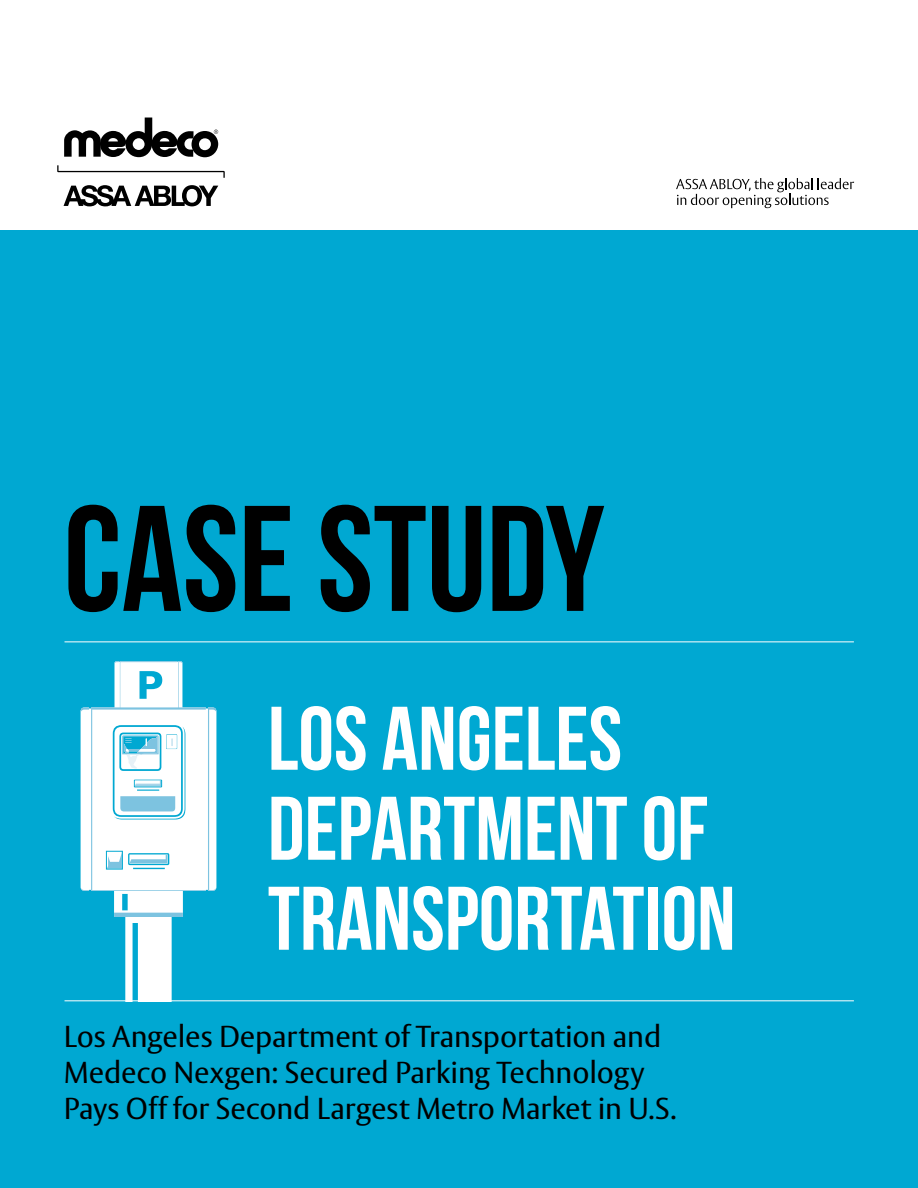
<style>
.page{position:relative;width:918px;height:1188px;background:#fff}
.page>*{position:absolute;margin:0;border:0;box-sizing:border-box;transform-origin:0 0}
.t1{font:150px "Bebas Neue";color:#000}
.t2{font:90px/90px "Bebas Neue";color:#fff}
.t3{font:30px/36px "ASSA Vesta";letter-spacing:-.005em;color:#000}
</style>
<div class="page">
<div style="left:0;top:230px;width:918px;height:958px;background:#00a8d2"></div>
<svg style="left:81px;top:661px;width:135px;height:339px"></svg>
<hr style="left:65px;top:641px;width:789px;height:1px;background:#fff">
<svg style="left:57px;top:165px;width:168px;height:13px"></svg>
<svg style="left:64px;top:185px;width:154px;height:21px"></svg>
<svg style="left:64px;top:118px;width:154px;height:39px"></svg>
<svg style="left:676px;top:178px;width:178px;height:30px"></svg>
<hr style="left:65px;top:1000px;width:789px;height:1px;background:#fff">
<h1 class="t1" style="left:64px;top:477px;width:543px">CASE STUDY</h1>
<h2 class="t2" style="left:268px;top:693px;width:469px">LOS ANGELES<br>DEPARTMENT OF<br>TRANSPORTATION</h2>
<p class="t3" style="left:64px;top:1020px;width:614px">Los Angeles Department of Transportation and<br>Medeco Nexgen: Secured Parking Technology<br>Pays Off for Second Largest Metro Market in U.S.</p>
</div>
